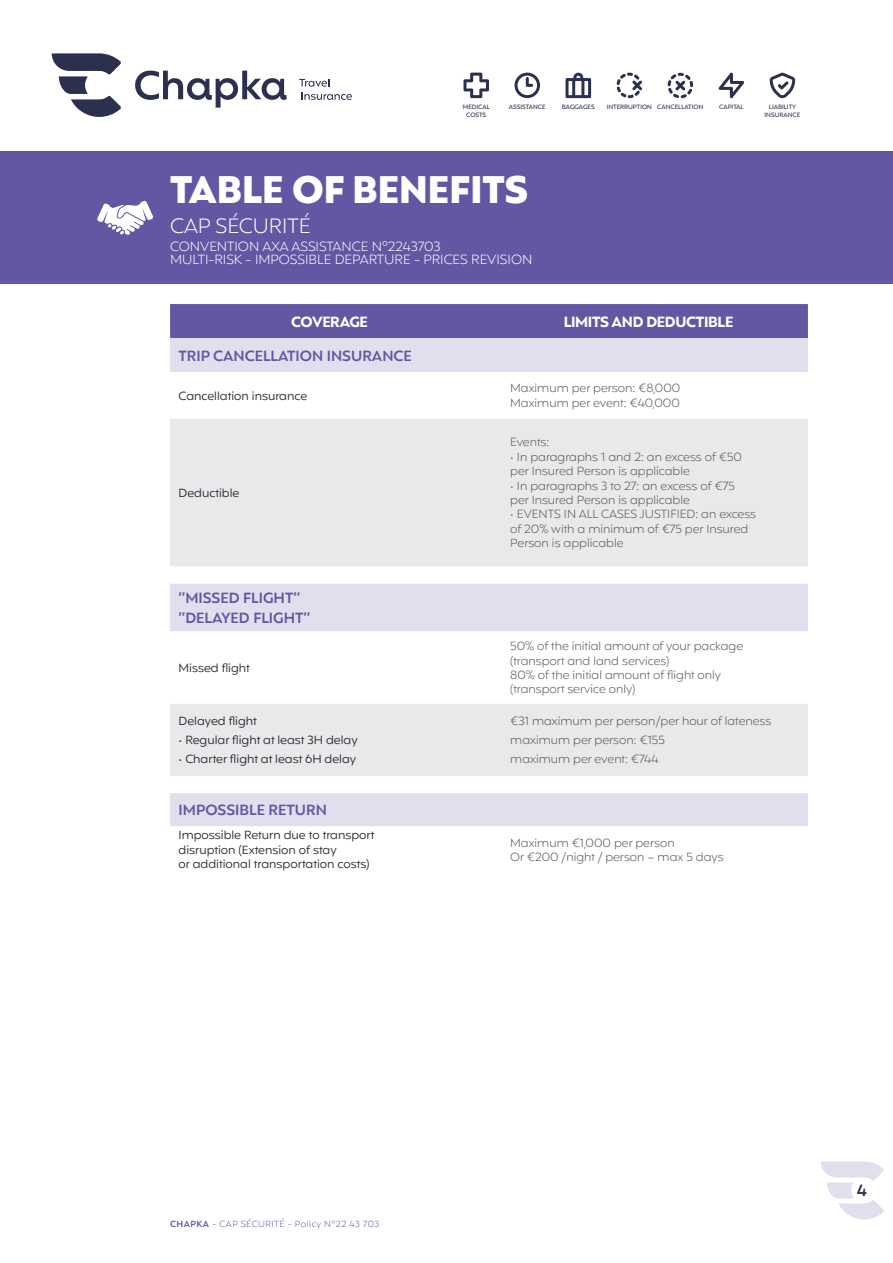
<style>
.page{position:relative;width:893px;height:1263px;background:#fff}
.page>*{position:absolute;margin:0;border:0;box-sizing:border-box;transform-origin:0 0}
.t1{font:900 39px "Mangueira Alt";color:#fff}
.t2{font:300 21px "Mangueira Alt";color:#fff}
.t3{font:600 16.5px "Mangueira Alt";color:#2b304f}
.t4{font:600 15px/19.5px "Mangueira Alt";color:#6257a3}
.t5{font:700 15px "Mangueira Alt";letter-spacing:-.02em;color:#fff}
.t6{font:300 13.5px/13.5px "Mangueira Alt";color:#fff}
.t7{font:300 12px/14.4px "Mangueira Alt";color:#545354}
.t8{font:12px/14.4px "Mangueira Alt";color:#232728}
.t9{font:300 9px "Mangueira Alt";letter-spacing:.05em;color:#6257a3}
.t10{font:500 6.3px/7.6px "Mangueira Alt";color:#2b304f;text-align:center}
.s1{font-weight:600}
</style>
<div class="page">
<svg style="left:821px;top:1161px;width:63px;height:58px"></svg>
<div style="left:0;top:152px;width:893px;height:132px;background:#6257a3"></div>
<div style="left:170px;top:304px;width:638px;height:34px;background:#6257a3"></div>
<div style="left:170px;top:338px;width:638px;height:34px;background:#e1dfed"></div>
<div style="left:170px;top:793px;width:638px;height:33px;background:#e1dfed"></div>
<svg style="left:170px;top:419px;width:638px;height:357px;fill:#e9e9ec"></svg>
<svg style="left:97px;top:201px;width:56px;height:34px"></svg>
<svg style="left:769px;top:73px;width:26px;height:25px"></svg>
<svg style="left:718px;top:73px;width:26px;height:25px"></svg>
<svg style="left:463px;top:73px;width:26px;height:25px"></svg>
<svg style="left:514px;top:73px;width:26px;height:25px"></svg>
<svg style="left:565px;top:73px;width:26px;height:25px"></svg>
<svg style="left:668px;top:73px;width:25px;height:25px"></svg>
<svg style="left:617px;top:73px;width:25px;height:25px"></svg>
<svg style="left:52px;top:53px;width:69px;height:64px"></svg>
<svg style="left:135px;top:71px;width:152px;height:37px"></svg>
<svg style="left:299px;top:79px;width:53px;height:21px"></svg>
<p class="t10" style="left:463px;top:103px;width:29px">MEDICAL<br>COSTS</p>
<p class="t10" style="left:509px;top:103px;width:38px">ASSISTANCE</p>
<p class="t10" style="left:562px;top:103px;width:34px">BAGGAGES</p>
<p class="t10" style="left:719px;top:103px;width:26px">CAPITAL</p>
<p class="t10" style="left:764px;top:103px;width:37px">LIABILITY<br>INSURANCE</p>
<p class="t10" style="left:607px;top:103px;width:98px">INTERRUPTION CANCELLATION</p>
<h1 class="t1" style="left:170px;top:164px;width:360px">TABLE OF BENEFITS</h1>
<h2 class="t2" style="left:170px;top:212px;width:142px">CAP SÉCURITÉ</h2>
<p class="t6" style="left:170px;top:241px;width:364px">CONVENTION AXA ASSISTANCE N°2243703<br>MULTI-RISK - IMPOSSIBLE DEPARTURE - PRICES REVISION</p>
<p class="t5" style="left:291px;top:312px;width:78px">COVERAGE</p>
<p class="t5" style="left:564px;top:312px;width:171px">LIMITS AND DEDUCTIBLE</p>
<p class="t4" style="left:179px;top:347px;width:235px">TRIP CANCELLATION INSURANCE</p>
<p class="t8" style="left:179px;top:389px;width:130px">Cancellation insurance</p>
<p class="t7" style="left:510px;top:382px;width:172px">Maximum per person: €8,000<br>Maximum per event: €40,000</p>
<p class="t8" style="left:179px;top:486px;width:62px">Deductible</p>
<p class="t4" style="left:179px;top:590px;width:133px">“MISSED FLIGHT“ “DELAYED FLIGHT“</p>
<p class="t8" style="left:179px;top:661px;width:73px">Missed flight</p>
<p class="t8" style="left:179px;top:715px;width:80px">Delayed flight</p>
<p class="t8" style="left:179px;top:734px;width:181px">• Regular flight at least 3H delay</p>
<p class="t8" style="left:179px;top:752px;width:179px">• Charter flight at least 6H delay</p>
<p class="t7" style="left:510px;top:436px;width:40px">Events:</p>
<p class="t7" style="left:510px;top:450px;width:233px">• In paragraphs 1 and 2: an excess of €50 per Insured Person is applicable</p>
<p class="t7" style="left:510px;top:479px;width:226px">• In paragraphs 3 to 27: an excess of €75 per Insured Person is applicable</p>
<p class="t7" style="left:510px;top:508px;width:247px">• EVENTS IN ALL CASES JUSTIFIED: an excess of 20% with a minimum of €75 per Insured<br>Person is applicable</p>
<p class="t7" style="left:510px;top:640px;width:234px">50% of the initial amount of your package (transport and land services)<br>80% of the initial amount of flight only (transport service only)</p>
<p class="t7" style="left:510px;top:713px;width:263px;line-height:18.6px">€31 maximum per person/per hour of lateness maximum per person: €155<br>maximum per event: €744</p>
<p class="t4" style="left:179px;top:802px;width:150px">IMPOSSIBLE RETURN</p>
<p class="t8" style="left:179px;top:829px;width:197px">Impossible Return due to transport disruption (Extension of stay<br>or additional transportation costs)</p>
<p class="t7" style="left:510px;top:836px;width:215px">Maximum €1,000 per person<br>Or €200 /night / person – max 5 days</p>
<p class="t9" style="left:170px;top:1218px;width:211px"><span class="s1">CHAPKA</span> - CAP SÉCURITÉ - Policy N°22 43 703</p>
<h3 class="t3" style="left:857px;top:1179px;width:12px">4</h3>
</div>
